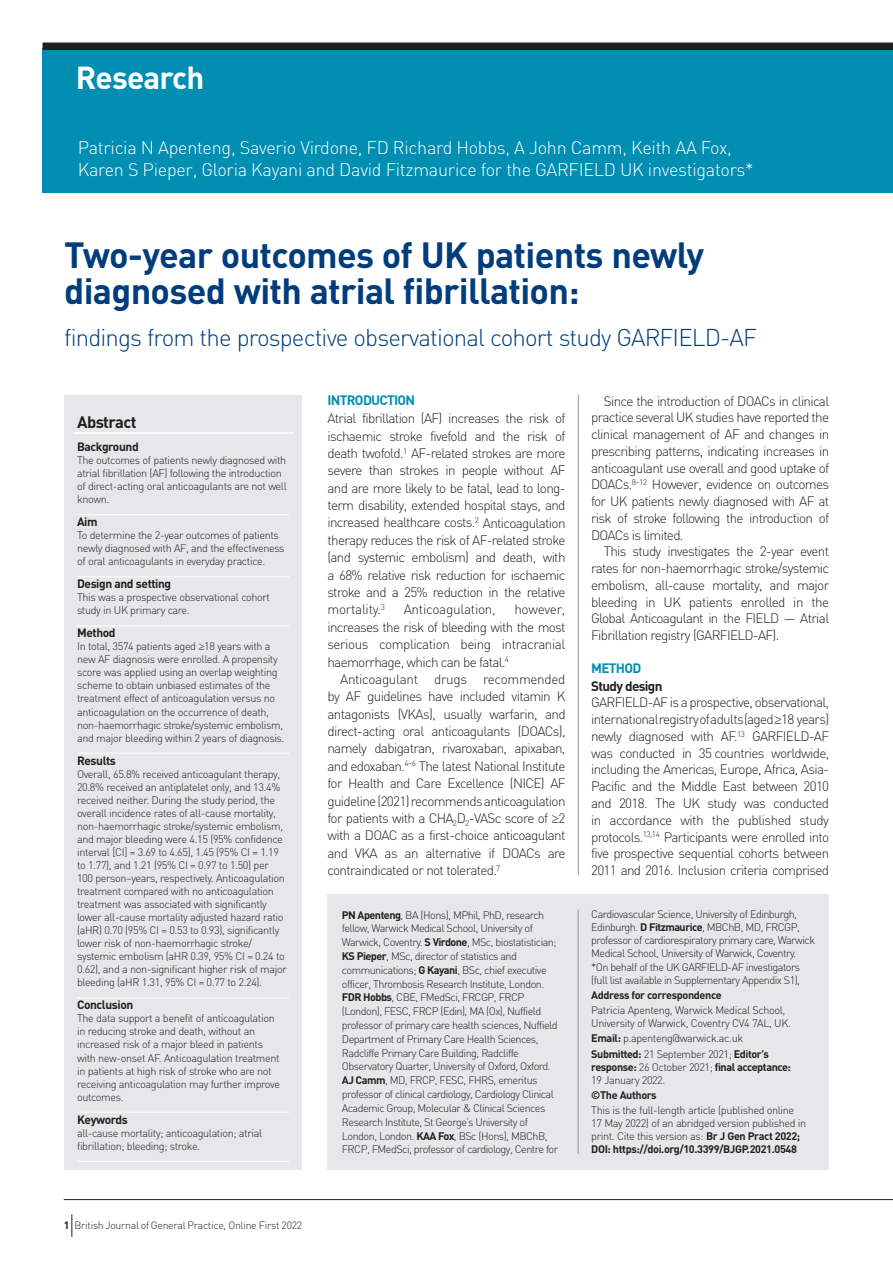
<style>
.page{position:relative;width:893px;height:1263px;background:#fff}
.page>*{position:absolute;margin:0;border:0;box-sizing:border-box;transform-origin:0 0}
.t1{font:700 36px/36px "DIN";letter-spacing:-.02em;color:#013d7d}
.t2{font:700 31.5px "DIN";letter-spacing:-.025em;color:#fff}
.t3{font:300 24px "DIN";letter-spacing:-.035em;color:#013d7d}
.t4{font:300 18px/21px "DIN";letter-spacing:-.015em;color:#fff}
.t5{font:700 16.5px "DIN";letter-spacing:-.035em;color:#231f20}
.t6{font:300 13.5px/17.4px "DIN";letter-spacing:-.05em;color:#231f20;text-align:justify}
.t7{font:700 13.5px "DIN";letter-spacing:-.05em;color:#008fb3}
.t8{font:300 13.5px "DIN";letter-spacing:-.02em;color:#231f20}
.t9{font:700 13.5px "DIN";letter-spacing:-.05em;color:#231f20}
.t10{font:700 12px "DIN";letter-spacing:-.035em;color:#231f20}
.t11{font:300 10.8px/13px "DIN";letter-spacing:-.035em;color:#231f20}
.t12{font:700 10.8px "DIN";letter-spacing:-.035em;color:#231f20}
.t13{font:300 10.5px "DIN";letter-spacing:-.025em;color:#231f20}
.s1{font-family:"Helvetica"}
.s2{font-weight:700}
</style>
<div class="page">
<div style="left:43px;top:48px;width:850px;height:144px;background:#008fb3"></div>
<div style="left:43px;top:43px;width:850px;height:7px;background:#231f20"></div>
<hr style="left:578px;top:395px;width:1px;height:480px;background:#939598">
<div style="left:64px;top:395px;width:238px;height:774px;background:#e6e7e9"></div>
<hr style="left:73px;top:432px;width:220px;height:2px;background:#fff">
<hr style="left:77px;top:514px;width:212px;height:1px;background:#fff">
<hr style="left:77px;top:576px;width:212px;height:1px;background:#fff">
<hr style="left:77px;top:625px;width:212px;height:1px;background:#fff">
<hr style="left:77px;top:753px;width:212px;height:1px;background:#fff">
<hr style="left:77px;top:997px;width:212px;height:1px;background:#fff">
<hr style="left:77px;top:1112px;width:212px;height:1px;background:#fff">
<hr style="left:77px;top:1161px;width:212px;height:1px;background:#fff">
<hr style="left:64px;top:1199px;width:829px;height:1px;background:#231f20">
<svg style="left:71px;top:1214px;width:1px;height:23px"></svg>
<div style="left:327px;top:894px;width:502px;height:275px;background:#e6e7e9"></div>
<hr style="left:578px;top:909px;width:1px;height:245px;background:#939598">
<h2 class="t2" style="left:76px;top:57px;width:130px">Research</h2>
<h3 class="t4" style="left:78px;top:137px;width:677px">Patricia N Apenteng, Saverio Virdone, FD Richard Hobbs, A John Camm, Keith AA Fox,<br>Karen S Pieper, Gloria Kayani and David Fitzmaurice for the GARFIELD UK investigators*</h3>
<h1 class="t1" style="left:64px;top:235px;width:641px">Two-year outcomes of UK patients newly diagnosed with atrial fibrillation:</h1>
<h3 class="t3" style="left:64px;top:323px;width:694px">findings from the prospective observational cohort study GARFIELD-AF</h3>
<h3 class="t5" style="left:77px;top:411px;width:61px">Abstract</h3>
<p class="t10" style="left:77px;top:439px;width:63px">Background</p>
<p class="t11" style="left:77px;top:453px;width:211px">The outcomes of patients newly diagnosed with atrial fibrillation (AF) following the introduction of direct-acting oral anticoagulants are not well known.</p>
<p class="t10" style="left:77px;top:514px;width:22px">Aim</p>
<p class="t11" style="left:77px;top:529px;width:209px">To determine the 2-year outcomes of patients newly diagnosed with AF, and the effectiveness of oral anticoagulants in everyday practice.</p>
<p class="t10" style="left:77px;top:576px;width:96px">Design and setting</p>
<p class="t11" style="left:77px;top:591px;width:195px">This was a prospective observational cohort study in UK primary care.</p>
<p class="t10" style="left:77px;top:625px;width:40px">Method</p>
<p class="t11" style="left:77px;top:640px;width:209px">In total, 3574 patients aged <span class="s1">≥</span>18 years with a new AF diagnosis were enrolled. A propensity score was applied using an overlap weighting scheme to obtain unbiased estimates of the treatment effect of anticoagulation versus no anticoagulation on the occurrence of death, non-haemorrhagic stroke/systemic embolism, and major bleeding within 2 years of diagnosis.</p>
<p class="t10" style="left:77px;top:752px;width:40px">Results</p>
<p class="t11" style="left:77px;top:767px;width:211px">Overall, 65.8% received anticoagulant therapy, 20.8% received an antiplatelet only, and 13.4% received neither. During the study period, the overall incidence rates of all-cause mortality, non-haemorrhagic stroke/systemic embolism, and major bleeding were 4.15 (95% confidence interval [CI] = 3.69 to 4.65), 1.45 (95% CI = 1.19 to 1.77), and 1.21 (95% CI = 0.97 to 1.50) per 100 person–years, respectively. Anticoagulation treatment compared with no anticoagulation treatment was associated with significantly lower all-cause mortality adjusted hazard ratio (aHR) 0.70 (95% CI = 0.53 to 0.93), significantly lower risk of non-haemorrhagic stroke/ systemic embolism (aHR 0.39, 95% CI = 0.24 to 0.62), and a non-significant higher risk of major bleeding (aHR 1.31, 95% CI = 0.77 to 2.24).</p>
<p class="t10" style="left:77px;top:997px;width:58px">Conclusion</p>
<p class="t11" style="left:77px;top:1012px;width:204px">The data support a benefit of anticoagulation in reducing stroke and death, without an increased risk of a major bleed in patients with new-onset AF. Anticoagulation treatment in patients at high risk of stroke who are not receiving anticoagulation may further improve outcomes.</p>
<p class="t10" style="left:77px;top:1111px;width:52px">Keywords</p>
<p class="t11" style="left:77px;top:1126px;width:187px">all-cause mortality; anticoagulation; atrial fibrillation; bleeding; stroke.</p>
<p class="t7" style="left:327px;top:391px;width:89px">INTRODUCTION</p>
<p class="t6" style="left:327px;top:409px;width:240px">Atrial fibrillation (AF) increases the risk of ischaemic stroke fivefold and the risk of death twofold.<sup>1</sup> AF-related strokes are more severe than strokes in people without AF and are more likely to be fatal, lead to long&shy;term disability, extended hospital stays, and increased healthcare costs.<sup>2</sup> Anticoagulation therapy reduces the risk of AF-related stroke (and systemic embolism) and death, with a 68% relative risk reduction for ischaemic stroke and a 25% reduction in the relative mortality.<sup>3</sup></p>
<p class="t6" style="left:327px;top:601px;width:240px;text-indent:187px">however, increases the risk of bleeding with the most serious complication being intracranial haemorrhage, which can be fatal.<sup>4</sup></p>
<p class="t6" style="left:327px;top:670px;width:240px;text-indent:13px">Anticoagulant drugs recommended by AF guidelines have included vitamin K antagonists (VKAs), usually warfarin, and direct-acting oral anticoagulants (DOACs), namely dabigatran, rivaroxaban, apixaban, and edoxaban.<sup>4–6</sup> The latest National Institute for Health and Care Excellence (NICE) AF guideline (2021) recommends anticoagulation for patients with a CHA<sub>2</sub>D<sub>2</sub>-VASc score of <span class="s1">≥</span>2 with a DOAC as a first-choice anticoagulant and VKA as an alternative if DOACs are contraindicated or not tolerated.<sup>7</sup></p>
<p class="t8" style="left:404px;top:601px;width:93px">Anticoagulation,</p>
<p class="t6" style="left:591px;top:392px;width:240px;line-height:16.8px;text-indent:13px">Since the introduction of DOACs in clinical practice several UK studies have reported the clinical management of AF and changes in prescribing patterns, indicating increases in anticoagulant use overall and good uptake of DOACs.<sup>8–12</sup> However, evidence on outcomes for UK patients newly diagnosed with AF at risk of stroke following the introduction of DOACs is limited.</p>
<p class="t6" style="left:591px;top:543px;width:240px;line-height:16.8px;text-indent:13px">This study investigates the 2-year event rates for non-haemorrhagic stroke/systemic embolism, all-cause mortality, and major bleeding in UK patients enrolled in the Global Anticoagulant in the FIELD — Atrial Fibrillation registry (GARFIELD-AF).</p>
<p class="t7" style="left:591px;top:659px;width:52px">METHOD</p>
<p class="t9" style="left:591px;top:677px;width:73px">Study design</p>
<p class="t6" style="left:591px;top:694px;width:240px;line-height:16.8px">GARFIELD-AF is a prospective, observational, international registry of adults (aged <span class="s1">≥</span>18 years) newly diagnosed with AF.<sup>13</sup> GARFIELD-AF was conducted in 35 countries worldwide, including the Americas, Europe, Africa, Asia-Pacific and the Middle East between 2010 and 2018. The UK study was conducted in accordance with the published study protocols.<sup>13,14</sup> Participants were enrolled into five prospective sequential cohorts between 2011 and 2016. Inclusion criteria comprised</p>
<p class="t11" style="left:342px;top:908px;width:218px;line-height:13.8px"><span class="s2">PN Apenteng</span>, BA (Hons), MPhil, PhD, research fellow, Warwick Medical School, University of Warwick, Coventry. <span class="s2">S Virdone</span>, MSc, biostatistician; <span class="s2">KS Pieper</span>, MSc, director of statistics and communications; <span class="s2">G Kayani</span>, BSc, chief executive officer, Thrombosis Research Institute, London.<br><span class="s2">FDR Hobbs</span>, CBE, FMedSci, FRCGP, FRCP (London), FESC, FRCP (Edin), MA (Ox), Nuffield professor of primary care health sciences, Nuffield Department of Primary Care Health Sciences, Radcliffe Primary Care Building, Radcliffe Observatory Quarter, University of Oxford, Oxford.<br><span class="s2">AJ Camm</span>, MD, FRCP, FESC, FHRS, emeritus professor of clinical cardiology, Cardiology Clinical Academic Group, Molecular &amp; Clinical Sciences Research Institute, St George’s University of London, London. <span class="s2">KAA Fox</span>, BSc (Hons), MBChB, FRCP, FMedSci, professor of cardiology, Centre for</p>
<p class="t11" style="left:591px;top:908px;width:225px">Cardiovascular Science, University of Edinburgh, Edinburgh. <span class="s2">D Fitzmaurice</span>, MBChB, MD, FRCGP, professor of cardiorespiratory primary care, Warwick Medical School, University of Warwick, Coventry. *On behalf of the UK GARFIELD-AF investigators (full list available in Supplementary Appendix S1),</p>
<p class="t12" style="left:591px;top:988px;width:132px">Address for correspondence</p>
<p class="t11" style="left:591px;top:1003px;width:201px">Patricia Apenteng, Warwick Medical School,<br>University of Warwick, Coventry CV4 7AL, UK.</p>
<p class="t11" style="left:591px;top:1031px;width:179px;line-height:15.1px"><span class="s2">Email:</span> p.apenteng@warwick.ac.uk<br><span class="s2">Submitted:</span> 21 September 2021; <span class="s2">Editor’s</span></p>
<p class="t11" style="left:591px;top:1060px;width:201px"><span class="s2">response:</span> 26 October 2021; <span class="s2">final acceptance:<br></span>19 January 2022.</p>
<p class="t12" style="left:591px;top:1088px;width:67px">©The Authors</p>
<p class="t11" style="left:591px;top:1103px;width:216px">This is the full-length article (published online 17 May 2022) of an abridged version published in print. Cite this version as: <span class="s2">Br J Gen Pract 2022; DOI: https://doi.org/10.3399/BJGP.2021.0548</span></p>
<p class="t13" style="left:64px;top:1219px;width:240px"><span class="s2">1</span> British Journal of General Practice, Online First 2022</p>
</div>
